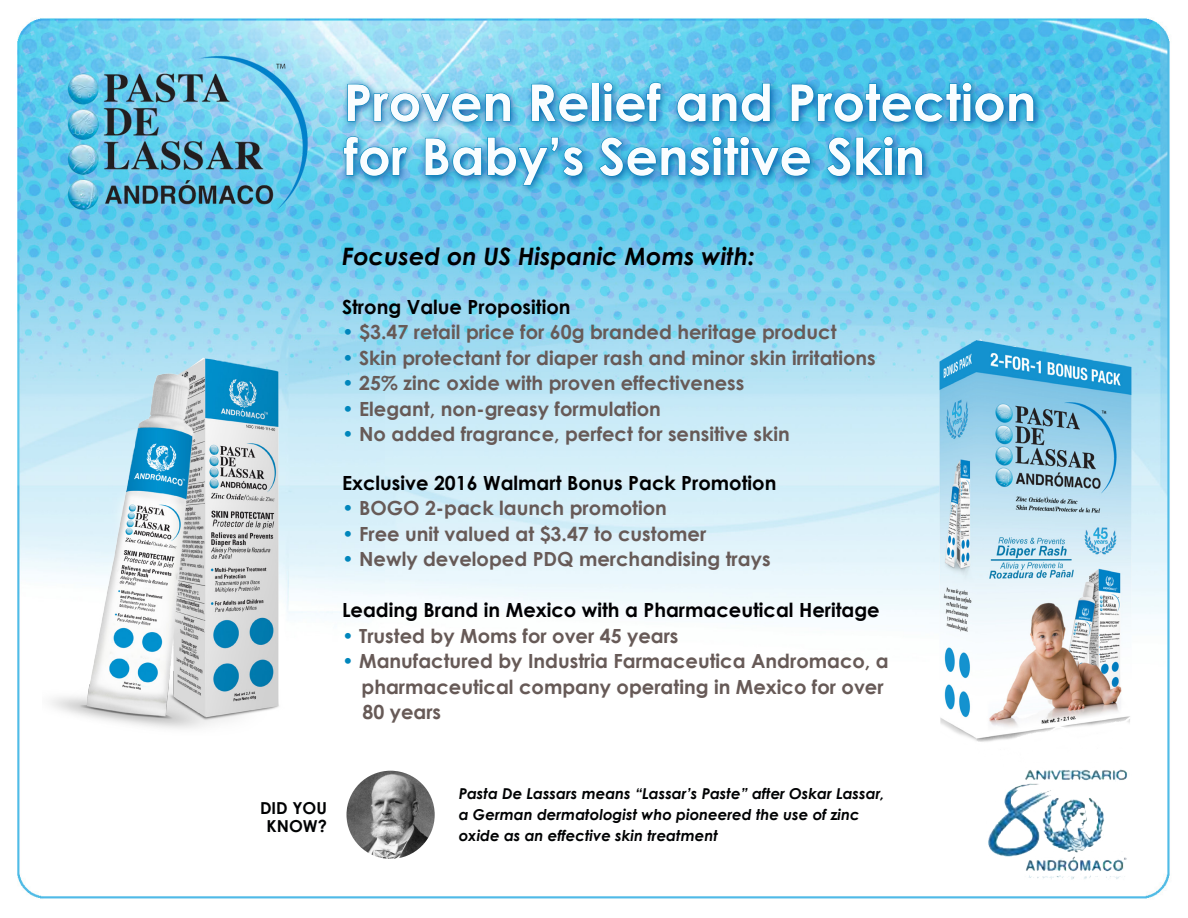
<style>
.page{position:relative;width:1188px;height:918px;background:#fff}
.page>*{position:absolute;margin:0;border:0;box-sizing:border-box;transform-origin:0 0}
.t1{font:700 51px/54px "Century Gothic";color:#fafdff}
.t2{font:italic 700 24px "Century Gothic";color:#000001}
.t3{font:700 19.5px/25.5px "Century Gothic";color:#675a57}
.t4{font:700 19.5px "Century Gothic";color:#000001}
.t5{font:700 19.5px "Century Gothic";color:#000002}
.t6{font:700 16.5px/18px "Century Gothic";color:#000203;text-align:center}
.t7{font:italic 700 15px/21px "Century Gothic";color:#000203}
.s1{color:#0086bc}
</style>
<div class="page">
<img style="left:17px;top:18px;width:1153px;height:881px">
<svg style="left:339px;top:77px;width:704px;height:118px;background:#5dc1e8"></svg>
<svg style="left:347px;top:84px;width:164px;height:38px;background:#5ba9d3"></svg>
<svg style="left:531px;top:84px;width:57px;height:38px;background:#3495c8"></svg>
<div style="left:592px;top:83px;width:7px;height:38px;border:1px solid #0086bc"></div>
<svg style="left:603px;top:82px;width:58px;height:40px;background:#3296ca"></svg>
<svg style="left:677px;top:93px;width:29px;height:29px"></svg>
<svg style="left:712px;top:83px;width:59px;height:39px;background:#2f97cc"></svg>
<svg style="left:791px;top:82px;width:243px;height:40px;background:#2e98cd"></svg>
<svg style="left:343px;top:136px;width:65px;height:40px;background:#47a1d0"></svg>
<svg style="left:425px;top:137px;width:158px;height:49px;background:#43a3d2"></svg>
<svg style="left:599px;top:136px;width:212px;height:41px;background:#3198cd"></svg>
<svg style="left:826px;top:136px;width:97px;height:41px;background:#2e96cc"></svg>
<img style="left:903px;top:324px;width:255px;height:444px">
<img style="left:42px;top:315px;width:259px;height:434px">
<img style="left:978px;top:752px;width:166px;height:139px">
<img style="left:346px;top:771px;width:89px;height:88px;border-radius:44px">
<h1 class="t1" style="left:344px;top:74px;width:694px">Proven Relief and Protection for Baby’s Sensitive Skin</h1>
<p class="t2" style="left:342px;top:240px;width:414px">Focused on US Hispanic Moms with:</p>
<p class="t4" style="left:342px;top:294px;width:230px">Strong Value Proposition</p>
<p class="t3" style="left:342px;top:319px;width:496px"><span class="s1">•</span> $3.47 retail price for 60g branded heritage product</p>
<p class="t3" style="left:342px;top:344px;width:535px"><span class="s1">•</span> Skin protectant for diaper rash and minor skin irritations</p>
<p class="t3" style="left:342px;top:370px;width:404px"><span class="s1">•</span> 25% zinc oxide with proven effectiveness</p>
<p class="t3" style="left:342px;top:395px;width:321px"><span class="s1">•</span> Elegant, non-greasy formulation</p>
<p class="t3" style="left:342px;top:421px;width:449px"><span class="s1">•</span> No added fragrance, perfect for sensitive skin</p>
<p class="t4" style="left:342px;top:471px;width:436px">Exclusive 2016 Walmart Bonus Pack Promotion</p>
<p class="t3" style="left:342px;top:495px;width:326px"><span class="s1">•</span> BOGO 2-pack launch promotion</p>
<p class="t3" style="left:342px;top:521px;width:366px"><span class="s1">•</span> Free unit valued at $3.47 to customer</p>
<p class="t3" style="left:342px;top:546px;width:430px"><span class="s1">•</span> Newly developed PDQ merchandising trays</p>
<p class="t5" style="left:342px;top:598px;width:539px">Leading Brand in Mexico with a Pharmaceutical Heritage</p>
<p class="t3" style="left:342px;top:623px;width:338px"><span class="s1">•</span> Trusted by Moms for over 45 years</p>
<p class="t3" style="left:362px;top:648px;width:529px;text-indent:-20px"><span class="s1">•</span> Manufactured by Industria Farmaceutica Andromaco, a pharmaceutical company operating in Mexico for over<br>80 years</p>
<p class="t6" style="left:260px;top:799px;width:68px">DID YOU<br>KNOW?</p>
<p class="t7" style="left:459px;top:783px;width:428px">Pasta De Lassars means “Lassar’s Paste” after Oskar Lassar, a German dermatologist who pioneered the use of zinc oxide as an effective skin treatment</p>
</div>
